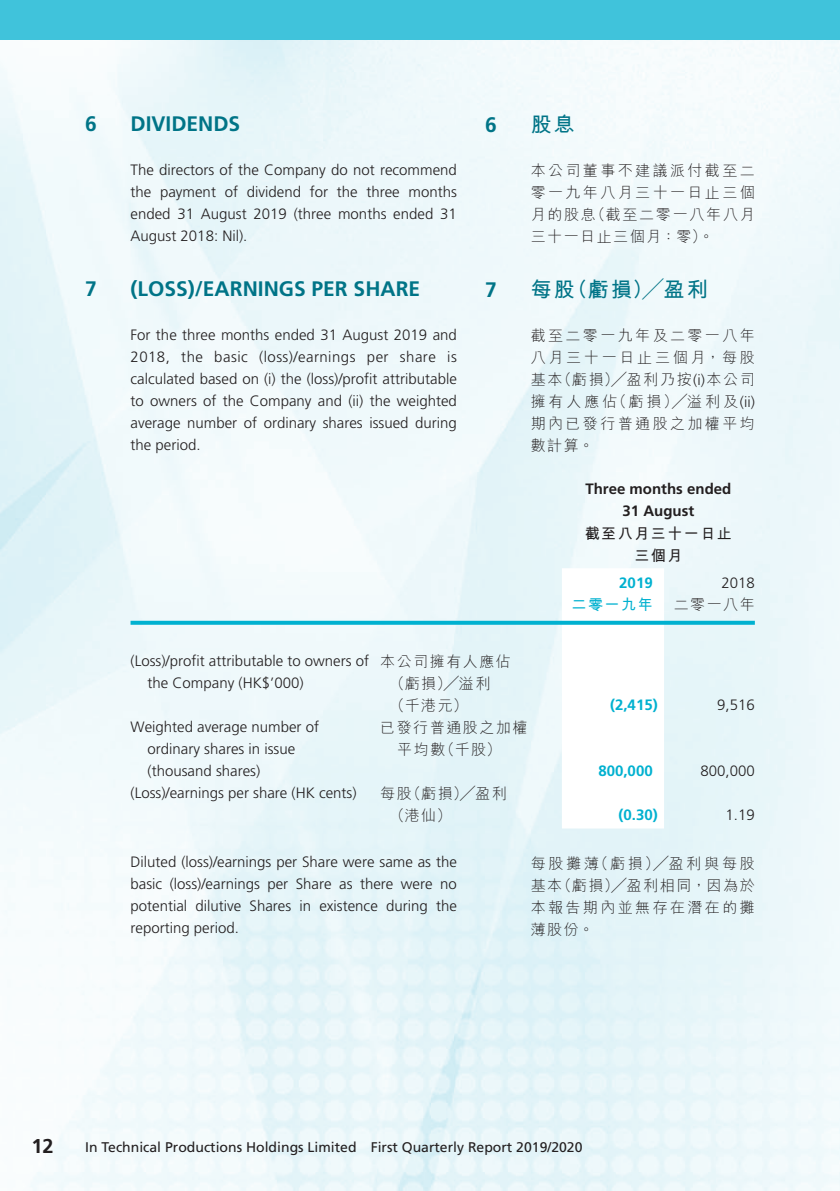
<style>
.page{position:relative;width:840px;height:1191px;background:#fff}
.page>*{position:absolute;margin:0;border:0;box-sizing:border-box;transform-origin:0 0}
.t1{font:700 21px "Frutiger LT Std";color:#007487}
.t2{font:700 21px "M Hei HK";letter-spacing:.1em;color:#007487}
.t3{font:700 20px "Frutiger LT Std";color:#231f20}
.t4{font:300 15px/22px "Frutiger LT Std";color:#231f20;text-align:justify}
.t5{font:300 15px/22px "M Hei HK";letter-spacing:.16em;color:#231f20;text-align:justify}
.t6{font:300 15px/22px "M Hei HK";letter-spacing:.1em;color:#231f20}
.t7{font:700 15px/22px "Frutiger LT Std";color:#231f20;text-align:center}
.t8{font:700 15px "Frutiger LT Std";color:#00b1d0}
.t9{font:700 15px/22px "M Hei HK";letter-spacing:.1em;color:#231f20;text-align:center}
.t10{font:700 15px "M Hei HK";letter-spacing:.1em;color:#00b1d0}
.t11{font:14px "Frutiger LT Std";color:#231f20}
.s1{font-family:"Frutiger LT Std"}
</style>
<div class="page">
<img style="left:0;top:40px;width:839px;height:1151px">
<div style="left:0;top:0;width:839px;height:40px;background:#40c3db"></div>
<svg style="left:561px;top:568px;width:102px;height:260px"></svg>
<svg style="left:130px;top:621px;width:624px;height:4px;background:#0db4d2"></svg>
<h1 class="t1" style="left:85px;top:115px;width:13px">6</h1>
<h1 class="t1" style="left:130px;top:115px;width:111px">DIVIDENDS</h1>
<p class="t4" style="left:130px;top:160px;width:327px">The directors of the Company do not recommend the payment of dividend for the three months ended 31 August 2019 (three months ended 31<br>August 2018: Nil).</p>
<h1 class="t1" style="left:85px;top:280px;width:13px">7</h1>
<h1 class="t1" style="left:130px;top:280px;width:291px">(LOSS)/EARNINGS PER SHARE</h1>
<p class="t4" style="left:130px;top:325px;width:328px">For the three months ended 31 August 2019 and 2018, the basic (loss)/earnings per share is calculated based on (i) the (loss)/profit attributable to owners of the Company and (ii) the weighted average number of ordinary shares issued during the period.</p>
<h1 class="t1" style="left:485px;top:116px;width:13px">6</h1>
<h1 class="t2" style="left:530px;top:116px;width:46px">股息</h1>
<p class="t5" style="left:530px;top:162px;width:225px">本公司董事不建議派付截至二零一九年八月三十一日止三個月的股息（截至二零一八年八月三十一日止三個月：零）。</p>
<h1 class="t1" style="left:485px;top:281px;width:13px">7</h1>
<h1 class="t2" style="left:530px;top:281px;width:178px">每股（虧損）╱盈利</h1>
<p class="t5" style="left:530px;top:327px;width:225px">截至二零一九年及二零一八年八月三十一日止三個月，每股基本（虧損）╱盈利乃按<span class="s1">(i)</span>本公司擁有人應佔（虧損）╱溢利及<span class="s1">(ii)</span>期內已發行普通股之加權平均數計算。</p>
<p class="t7" style="left:585px;top:479px;width:147px">Three months ended<br>31 August</p>
<p class="t9" style="left:584px;top:524px;width:148px">截至八月三十一日止三個月</p>
<p class="t8" style="left:619px;top:576px;width:35px">2019</p>
<p class="t4" style="left:721px;top:572px;width:35px">2018</p>
<p class="t10" style="left:571px;top:599px;width:82px">二零一九年</p>
<p class="t5" style="left:673px;top:596px;width:82px">二零一八年</p>
<p class="t4" style="left:147px;top:651px;width:223px;text-indent:-17px">(Loss)/profit attributable to owners of the Company (HK$’000)</p>
<p class="t6" style="left:389px;top:652px;width:122px;text-indent:-10px">本公司擁有人應佔（虧損）╱溢利<br>（千港元）</p>
<p class="t4" style="left:147px;top:717px;width:173px;text-align:left;text-indent:-17px">Weighted average number of ordinary shares in issue (thousand shares)</p>
<p class="t6" style="left:397px;top:718px;width:131px;text-indent:-17px">已發行普通股之加權平均數（千股）</p>
<p class="t4" style="left:130px;top:783px;width:227px">(Loss)/earnings per share (HK cents)</p>
<p class="t5" style="left:389px;top:784px;width:118px;text-indent:-10px">每股（虧損）╱盈利（港仙）</p>
<p class="t8" style="left:609px;top:699px;width:49px">(2,415)</p>
<p class="t4" style="left:716px;top:695px;width:39px">9,516</p>
<p class="t8" style="left:598px;top:765px;width:56px">800,000</p>
<p class="t4" style="left:700px;top:761px;width:56px">800,000</p>
<p class="t8" style="left:618px;top:809px;width:41px">(0.30)</p>
<p class="t4" style="left:725px;top:805px;width:31px">1.19</p>
<p class="t4" style="left:130px;top:852px;width:327px">Diluted (loss)/earnings per Share were same as the basic (loss)/earnings per Share as there were no potential dilutive Shares in existence during the reporting period.</p>
<p class="t5" style="left:530px;top:854px;width:225px">每股攤薄（虧損）╱盈利與每股基本（虧損）╱盈利相同，因為於本報告期內並無存在潛在的攤薄股份。</p>
<h2 class="t3" style="left:31px;top:1138px;width:24px">12</h2>
<p class="t11" style="left:85px;top:1141px;width:498px">In Technical Productions Holdings Limited First Quarterly Report 2019/2020</p>
</div>
